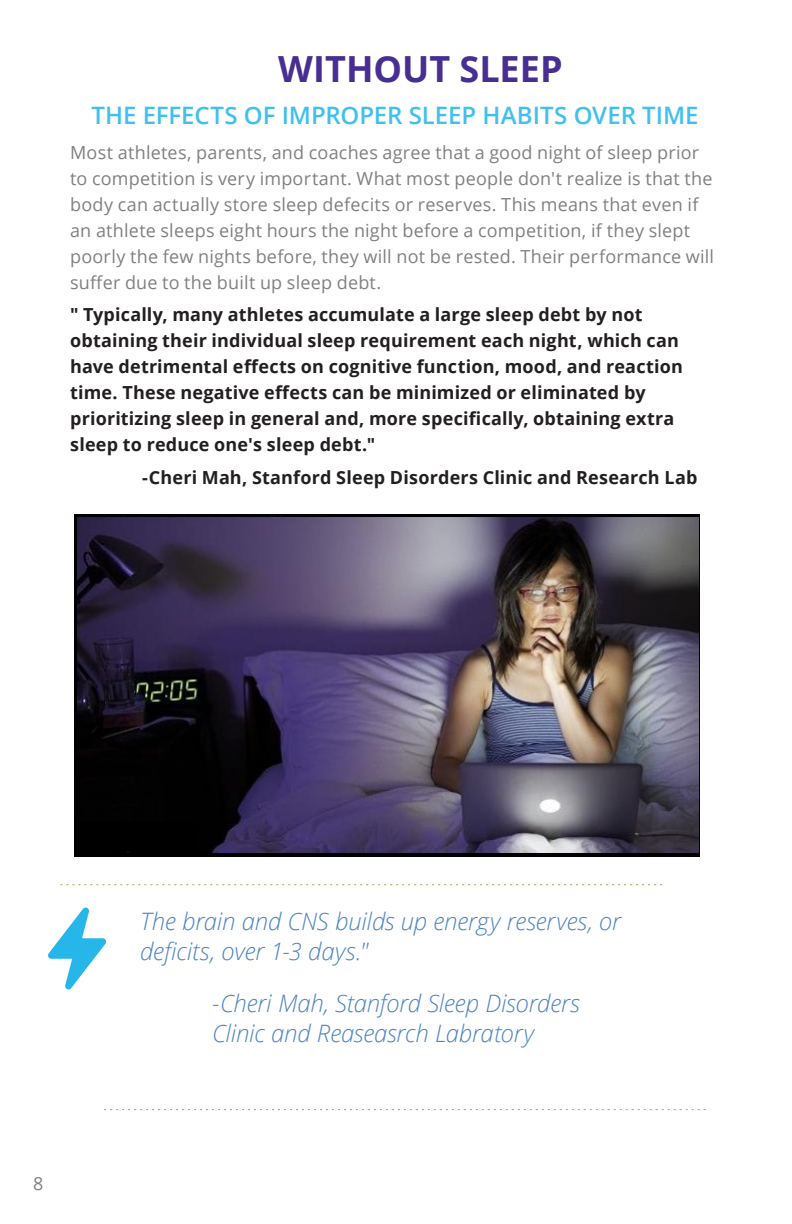
<style>
.page{position:relative;width:792px;height:1224px;background:#fff}
.page>*{position:absolute;margin:0;border:0;box-sizing:border-box;transform-origin:0 0}
.Purple_Headline{font:700 36px "Open Sans";color:#482e92}
.t1{font:italic 300 24px/30px "Open Sans";letter-spacing:-.01em;color:#4d84c4}
.Blue_Sub_Headline{font:600 24px "Open Sans";letter-spacing:-.005em;color:#3fc0ef}
.Body_text_before_bul{font:700 18px/26px "Open Sans";letter-spacing:.01em;color:#231f20}
.Body_text_before_bul-2{font:18px/26px "Open Sans";letter-spacing:.01em;color:#808083}
</style>
<div class="page">
<svg style="left:48px;top:908px;width:58px;height:82px"></svg>
<svg style="left:104px;top:1109px;width:602px;height:1px"></svg>
<svg style="left:60px;top:884px;width:602px;height:1px"></svg>
<img style="left:75px;top:514px;width:624px;height:342px">
<p class="Purple_Headline" style="left:278px;top:43px;width:286px">WITHOUT SLEEP</p>
<p class="Blue_Sub_Headline" style="left:91px;top:98px;width:609px">THE EFFECTS OF IMPROPER SLEEP HABITS OVER TIME</p>
<p class="Body_text_before_bul-2" style="left:70px;top:139px;width:646px">Most athletes, parents, and coaches agree that a good night of sleep prior to competition is very important. What most people don't realize is that the body can actually store sleep defecits or reserves. This means that even if an athlete sleeps eight hours the night before a competition, if they slept poorly the few nights before, they will not be rested. Their performance will suffer due to the built up sleep debt.</p>
<p class="Body_text_before_bul" style="left:70px;top:301px;width:614px">" Typically, many athletes accumulate a large sleep debt by not obtaining their individual sleep requirement each night, which can have detrimental effects on cognitive function, mood, and reaction time. These negative effects can be minimized or eliminated by prioritizing sleep in general and, more specifically, obtaining extra sleep to reduce one's sleep debt."</p>
<p class="Body_text_before_bul" style="left:142px;top:464px;width:557px">-Cheri Mah, Stanford Sleep Disorders Clinic and Research Lab</p>
<p class="Body_text_before_bul-2" style="left:33px;top:1170px;width:12px">8</p>
<p class="t1" style="left:140px;top:906px;width:483px">The brain and CNS builds up energy reserves, or deficits, over 1-3 days."</p>
<p class="t1" style="left:212px;top:988px;width:369px">-Cheri Mah, Stanford Sleep Disorders<br>Clinic and Reaseasrch Labratory</p>
</div>
